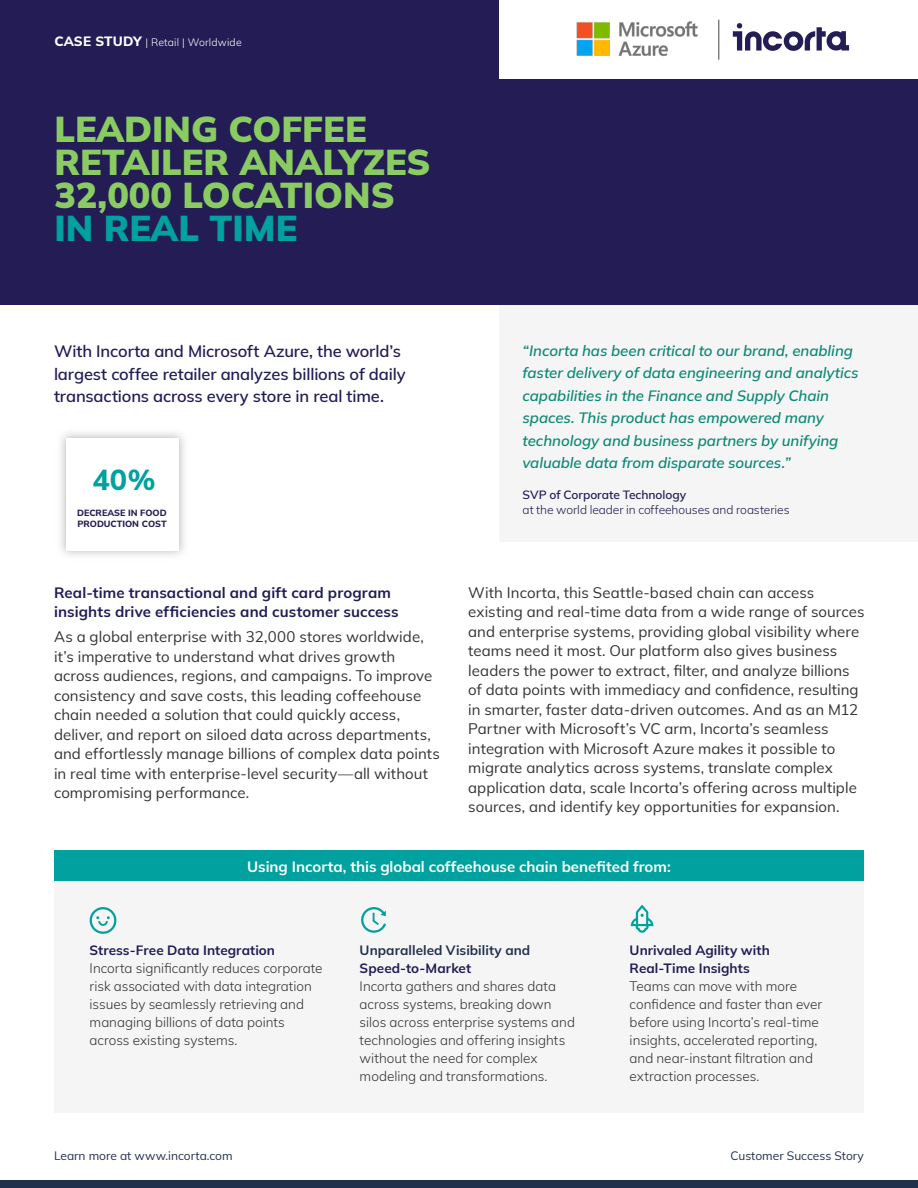
<style>
.page{position:relative;width:918px;height:1188px;background:#fff}
.page>*{position:absolute;margin:0;border:0;box-sizing:border-box;transform-origin:0 0}
.t1{font:900 36px/33px "Mulish";color:#8acc61}
.t2{font:800 28.95px "Mulish";color:#00a19e}
.t3{font:600 16.5px/22.5px "Mulish";letter-spacing:-.01em;color:#201c55}
.t4{font:15px/19.5px "Mulish";letter-spacing:.005em;color:#323232}
.t5{font:italic 600 15px/22.5px "Mulish";letter-spacing:-.005em;color:#0d8976}
.t6{font:700 15px/19.5px "Mulish";letter-spacing:.01em;color:#201c55}
.t7{font:700 15px "Mulish";color:#fff}
.t8{font:300 13.5px/18px "Mulish";color:#323232}
.t9{font:700 13.5px/18px "Mulish";letter-spacing:.005em;color:#201c55}
.t10{font:700 13.5px/18px "Mulish";letter-spacing:.005em;color:#21314d}
.t11{font:300 12px/15px "Mulish";letter-spacing:-.005em;color:#201c55}
.t12{font:12px "Mulish";color:#21314d}
.t13{font:300 10.5px "Mulish";letter-spacing:.015em;color:#fff}
.t14{font:800 9px/10.8px "Mulish";color:#241c54}
.s1{font-weight:800;font-size:13.5px}
.s2{color:#00a19e}
.s3{font-weight:600}
.s4{color:#201c55}
</style>
<div class="page">
<div style="left:0;top:1180px;width:918px;height:8px;background:#21314d"></div>
<div style="left:54px;top:867px;width:810px;height:246px;background:#f5f5f5"></div>
<div style="left:54px;top:850px;width:810px;height:31px;background:#00a19e"></div>
<div style="left:499px;top:301px;width:419px;height:240px;background:#f5f5f5"></div>
<div style="left:0;top:0;width:918px;height:305px;background:#241c54"></div>
<div style="left:499px;top:0;width:419px;height:79px;background:#fff"></div>
<svg style="left:733px;top:23px;width:116px;height:28px"></svg>
<img style="left:576px;top:19px;width:144px;height:41px">
<svg style="left:90px;top:907px;width:26px;height:27px"></svg>
<svg style="left:631px;top:905px;width:23px;height:28px"></svg>
<svg style="left:361px;top:907px;width:25px;height:26px"></svg>
<p class="t13" style="left:54px;top:35px;width:189px"><span class="s1">CASE STUDY</span> | Retail | Worldwide</p>
<p class="t1" style="left:54px;top:112px;width:378px">LEADING COFFEE<br>RETAILER ANALYZES<br>32,000 LOCATIONS<br><span class="s2">IN REAL TIME</span></p>
<p class="t3" style="left:54px;top:340px;width:353px">With Incorta and Microsoft Azure, the world’s largest coffee retailer analyzes billions of daily transactions across every store in real time.</p>
<p class="t5" style="left:522px;top:339px;width:338px">“Incorta has been critical to our brand, enabling faster delivery of data engineering and analytics capabilities in the Finance and Supply Chain spaces. This product has empowered many technology and business partners by unifying valuable data from disparate sources.”</p>
<p class="t11" style="left:522px;top:486px;width:269px"><span class="s3">SVP of Corporate Technology<br></span>at the world leader in coffeehouses and roasteries</p>
<h2 class="t2" style="left:92px;top:459px;width:65px">40%</h2>
<p class="t14" style="left:77px;top:507px;width:91px">DECREASE IN FOOD<br>PRODUCTION COST</p>
<p class="t6" style="left:54px;top:582px;width:346px">Real-time transactional and gift card program insights drive efficiencies and customer success</p>
<p class="t4" style="left:54px;top:627px;width:387px">As a global enterprise with 32,000 stores worldwide, it’s imperative to understand what drives growth across audiences, regions, and campaigns. To improve consistency and save costs, this leading coffeehouse chain needed a solution that could quickly access, deliver, and report on siloed data across departments, and effortlessly manage billions of complex data points in real time with enterprise-level security—all without compromising performance.</p>
<p class="t4" style="left:468px;top:582px;width:398px">With Incorta, this Seattle-based chain can access existing and real-time data from a wide range of sources and enterprise systems, providing global visibility where teams need it most. Our platform also gives business leaders the power to extract, filter, and analyze billions of data points with immediacy and confidence, resulting in smarter, faster data-driven outcomes. And as an M12<br>Partner with Microsoft’s VC arm, Incorta’s seamless integration with Microsoft Azure makes it possible to migrate analytics across systems, translate complex application data, scale Incorta’s offering across multiple sources, and identify key opportunities for expansion.</p>
<p class="t7" style="left:247px;top:856px;width:425px">Using Incorta, this global coffeehouse chain benefited from:</p>
<p class="t9" style="left:90px;top:941px;width:187px">Stress-Free Data Integration</p>
<p class="t8" style="left:90px;top:959px;width:235px">Incorta significantly reduces corporate risk associated with data integration issues by seamlessly retrieving and managing billions of data points across existing systems.</p>
<p class="t10" style="left:360px;top:941px;width:172px">Unparalleled Visibility and<br><span class="s4">Speed-to-Market</span></p>
<p class="t8" style="left:360px;top:977px;width:217px">Incorta gathers and shares data across systems, breaking down silos across enterprise systems and technologies and offering insights without the need for complex modeling and transformations.</p>
<p class="t9" style="left:630px;top:941px;width:142px">Unrivaled Agility with<br>Real-Time Insights</p>
<p class="t8" style="left:630px;top:977px;width:194px">Teams can move with more confidence and faster than ever before using Incorta’s real-time insights, accelerated reporting, and near-instant filtration and extraction processes.</p>
<p class="t12" style="left:54px;top:1148px;width:180px">Learn more at www.incorta.com</p>
<p class="t12" style="left:730px;top:1148px;width:135px">Customer Success Story</p>
</div>
